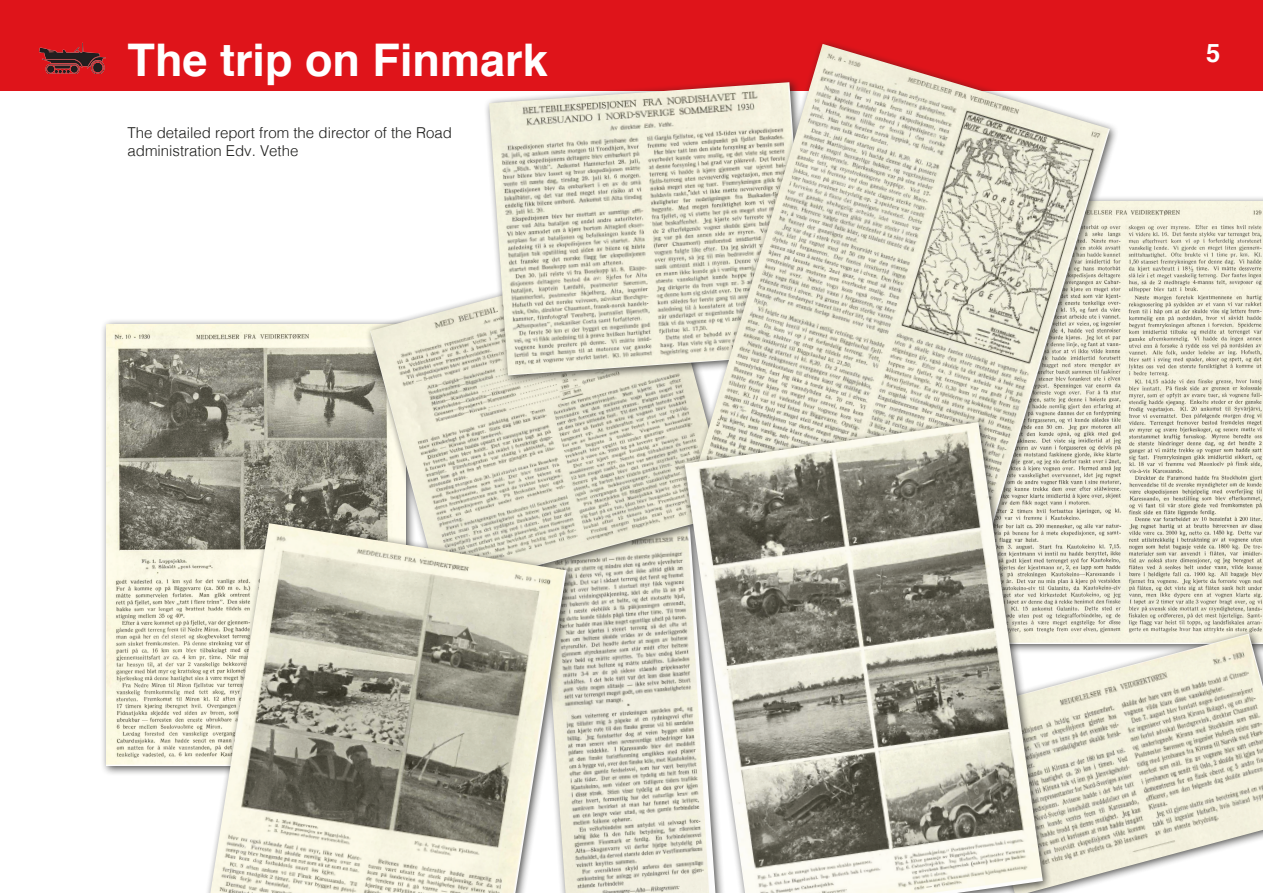
<style>
.page{position:relative;width:1263px;height:893px;background:#fff}
.page>*{position:absolute;margin:0;border:0;box-sizing:border-box;transform-origin:0 0}
.t1{font:700 45px "Helvetica";color:#fff}
.t2{font:700 25.5px "Helvetica";color:#fff}
.t3{font:300 15px/18px "Helvetica";color:#1d1d1b}
</style>
<div class="page">
<div style="left:0;top:0;width:1262px;height:91px;background:#df141a"></div>
<img style="left:39px;top:43px;width:67px;height:31px">
<div style="left:100px;top:318px;width:316px;height:458px;background:#1d1d1b;opacity:.75"></div>
<img style="left:106px;top:325px;width:259px;height:441px">
<img style="left:576px;top:601px;width:103px;height:292px">
<div style="left:365px;top:247px;width:376px;height:354px;background:#1d1d1b;opacity:.75"></div>
<img style="left:370px;top:253px;width:317px;height:339px">
<div style="left:199px;top:518px;width:377px;height:375px;background:#1d1d1b;opacity:.75"></div>
<img style="left:210px;top:523px;width:356px;height:370px">
<div style="left:483px;top:77px;width:335px;height:309px;background:#1d1d1b;opacity:.75"></div>
<img style="left:489px;top:82px;width:198px;height:293px">
<img style="left:1053px;top:201px;width:210px;height:427px">
<div style="left:687px;top:39px;width:432px;height:540px;background:#1d1d1b;opacity:.75"></div>
<img style="left:692px;top:44px;width:418px;height:526px">
<img style="left:1053px;top:634px;width:210px;height:259px">
<div style="left:679px;top:417px;width:374px;height:476px;background:#1d1d1b;opacity:.75"></div>
<img style="left:685px;top:422px;width:358px;height:471px">
<h1 class="t1" style="left:128px;top:24px;width:422px">The trip on Finmark</h1>
<p class="t3" style="left:128px;top:123px;width:326px">The detailed report from the director of the Road administration Edv. Vethe</p>
<h2 class="t2" style="left:1206px;top:33px;width:16px">5</h2>
</div>
